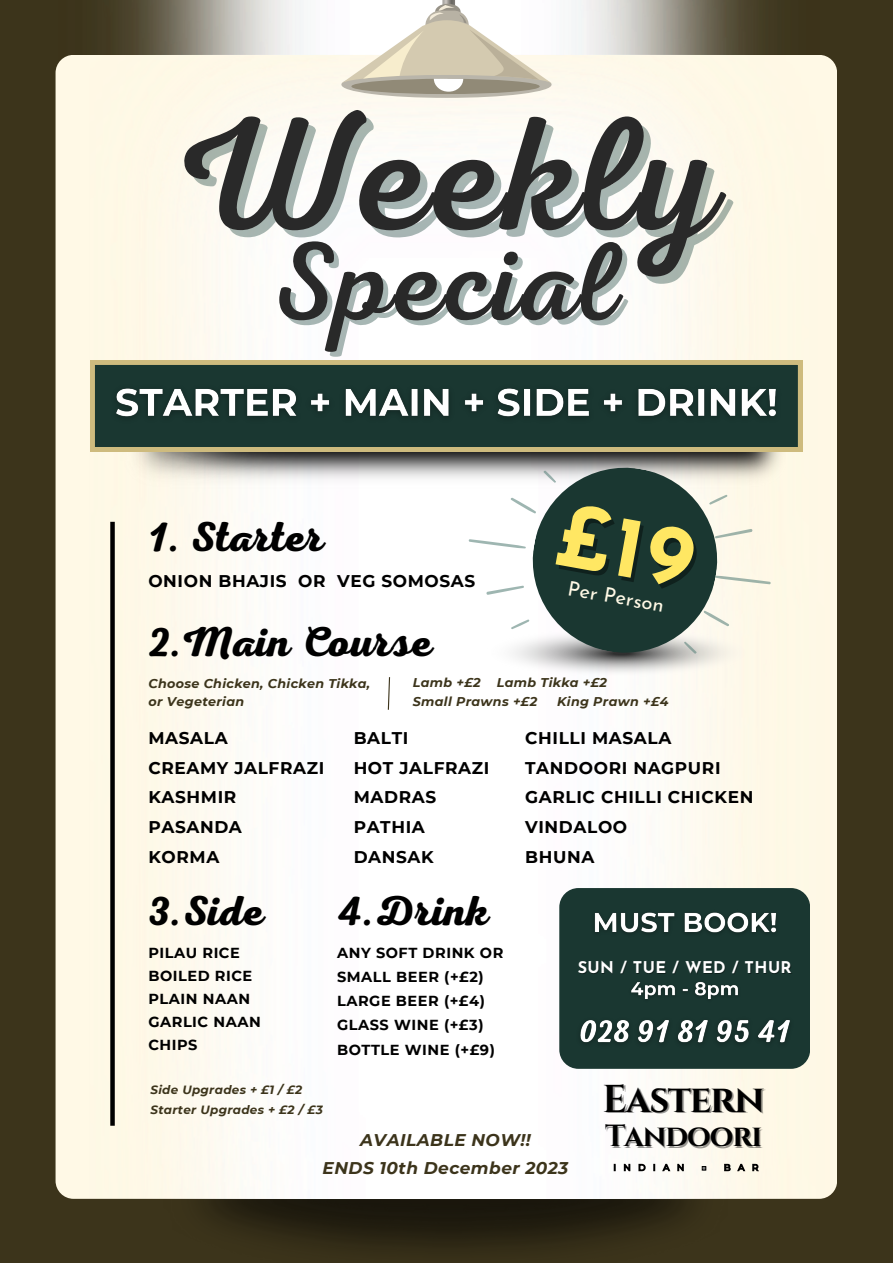
<style>
.page{position:relative;width:893px;height:1264px;background:#fff}
.page>*{position:absolute;margin:0;border:0;box-sizing:border-box;transform-origin:0 0}
.t1{font:162.15px "Nexa Script";letter-spacing:.015em;color:#292929}
.t2{font:111.6px "Nexa Script";letter-spacing:.015em;color:#292929}
.t3{font:700 42.3px "Nexa Script";color:#000}
.t4{font:700 38.7px "Cinzel";letter-spacing:-.035em;color:#000}
.t5{font:700 30.45px "Cinzel";letter-spacing:-.035em;color:#000}
.t6{font:20.25px "Josefin Sans";color:#fff9e6}
.t7{font:700 16.95px "Montserrat";letter-spacing:.035em;color:#000}
.t8{font:italic 700 16.95px "Montserrat";letter-spacing:.025em;color:#3c341b}
.t9{font:700 16.2px "Josefin Sans";letter-spacing:.025em;color:#fff}
.t10{font:700 14.55px "Montserrat";letter-spacing:.035em;color:#000}
.t11{font:italic 700 12.75px "Montserrat";letter-spacing:.025em;color:#3c341b}
.t12{font:italic 700 12px "Montserrat";letter-spacing:.025em;color:#3c341b}
</style>
<div class="page">
<div style="left:0;top:0;width:892px;height:1262px;background:#3c341b"></div>
<img style="left:59px;top:0;width:766px;height:1199px">
<div style="left:56px;top:55px;width:781px;height:1143px;background:#fff9e6;border-radius:18px"></div>
<img style="left:90px;top:55px;width:742px;height:1143px">
<img style="left:120px;top:451px;width:665px;height:37px">
<svg style="left:90px;top:360px;width:712px;height:91px;background:#445643"></svg>
<svg style="left:387px;top:676px;width:3px;height:35px"></svg>
<img style="left:485px;top:660px;width:265px;height:16px">
<div style="left:559px;top:888px;width:251px;height:180px;background:#1a3731;border-radius:19px"></div>
<img style="left:594px;top:912px;width:183px;height:21px">
<img style="left:631px;top:982px;width:107px;height:17px">
<img style="left:580px;top:1020px;width:210px;height:23px">
<div style="left:110px;top:522px;width:5px;height:603px;background:#000"></div>
<img style="left:106px;top:377px;width:681px;height:51px">
<svg style="left:613px;top:1163px;width:145px;height:8px"></svg>
<svg style="left:341px;top:0;width:211px;height:98px;background:#e0dbcf"></svg>
<svg style="left:467px;top:460px;width:305px;height:200px"></svg>
<p class="t1" style="left:169px;top:82px;width:552px">Weekly</p>
<p class="t2" style="left:269px;top:218px;width:350px">Special</p>
<p class="t3" style="left:148px;top:512px;width:177px">1. Starter</p>
<p class="t7" style="left:148px;top:570px;width:328px">ONION BHAJIS OR VEG SOMOSAS</p>
<p class="t3" style="left:148px;top:617px;width:285px">2.Main Course</p>
<p class="t6" style="left:569px;top:580px;width:99px;rotate:10deg">Per Person</p>
<p class="t11" style="left:148px;top:675px;width:223px">Choose Chicken, Chicken Tikka,</p>
<p class="t11" style="left:148px;top:694px;width:97px">or Vegeterian</p>
<p class="t11" style="left:412px;top:674px;width:69px">Lamb +£2</p>
<p class="t11" style="left:496px;top:674px;width:112px">Lamb Tikka +£2</p>
<p class="t11" style="left:412px;top:693px;width:126px">Small Prawns +£2</p>
<p class="t11" style="left:557px;top:693px;width:113px">King Prawn +£4</p>
<p class="t7" style="left:148px;top:727px;width:81px">MASALA</p>
<p class="t7" style="left:148px;top:757px;width:177px">CREAMY JALFRAZI</p>
<p class="t7" style="left:148px;top:786px;width:89px">KASHMIR</p>
<p class="t7" style="left:148px;top:816px;width:95px">PASANDA</p>
<p class="t7" style="left:148px;top:846px;width:72px">KORMA</p>
<p class="t7" style="left:353px;top:727px;width:56px">BALTI</p>
<p class="t7" style="left:353px;top:757px;width:137px">HOT JALFRAZI</p>
<p class="t7" style="left:353px;top:786px;width:84px">MADRAS</p>
<p class="t7" style="left:353px;top:816px;width:73px">PATHIA</p>
<p class="t7" style="left:353px;top:846px;width:82px">DANSAK</p>
<p class="t7" style="left:525px;top:727px;width:148px">CHILLI MASALA</p>
<p class="t7" style="left:525px;top:757px;width:197px">TANDOORI NAGPURI</p>
<p class="t7" style="left:525px;top:786px;width:230px">GARLIC CHILLI CHICKEN</p>
<p class="t7" style="left:525px;top:816px;width:103px">VINDALOO</p>
<p class="t7" style="left:525px;top:846px;width:71px">BHUNA</p>
<p class="t3" style="left:148px;top:886px;width:117px">3.Side</p>
<p class="t10" style="left:148px;top:944px;width:93px">PILAU RICE</p>
<p class="t10" style="left:148px;top:967px;width:105px">BOILED RICE</p>
<p class="t10" style="left:148px;top:990px;width:103px">PLAIN NAAN</p>
<p class="t10" style="left:148px;top:1013px;width:114px">GARLIC NAAN</p>
<p class="t10" style="left:148px;top:1036px;width:51px">CHIPS</p>
<p class="t12" style="left:150px;top:1082px;width:153px">Side Upgrades + £1 / £2</p>
<p class="t12" style="left:150px;top:1102px;width:174px">Starter Upgrades + £2 / £3</p>
<p class="t3" style="left:337px;top:886px;width:153px">4.Drink</p>
<p class="t10" style="left:337px;top:943px;width:168px">ANY SOFT DRINK OR</p>
<p class="t10" style="left:337px;top:967px;width:148px">SMALL BEER (+£2)</p>
<p class="t10" style="left:337px;top:992px;width:149px">LARGE BEER (+£4)</p>
<p class="t10" style="left:337px;top:1016px;width:148px">GLASS WINE (+£3)</p>
<p class="t10" style="left:337px;top:1040px;width:159px">BOTTLE WINE (+£9)</p>
<p class="t8" style="left:360px;top:1129px;width:172px">AVAILABLE NOW!!</p>
<p class="t8" style="left:322px;top:1157px;width:247px">ENDS 10th December 2023</p>
<p class="t9" style="left:577px;top:960px;width:215px">SUN / TUE / WED / THUR</p>
<p class="t4" style="left:602px;top:1073px;width:163px">Eastern</p>
<p class="t5" style="left:605px;top:1116px;width:159px">Tandoori</p>
</div>
